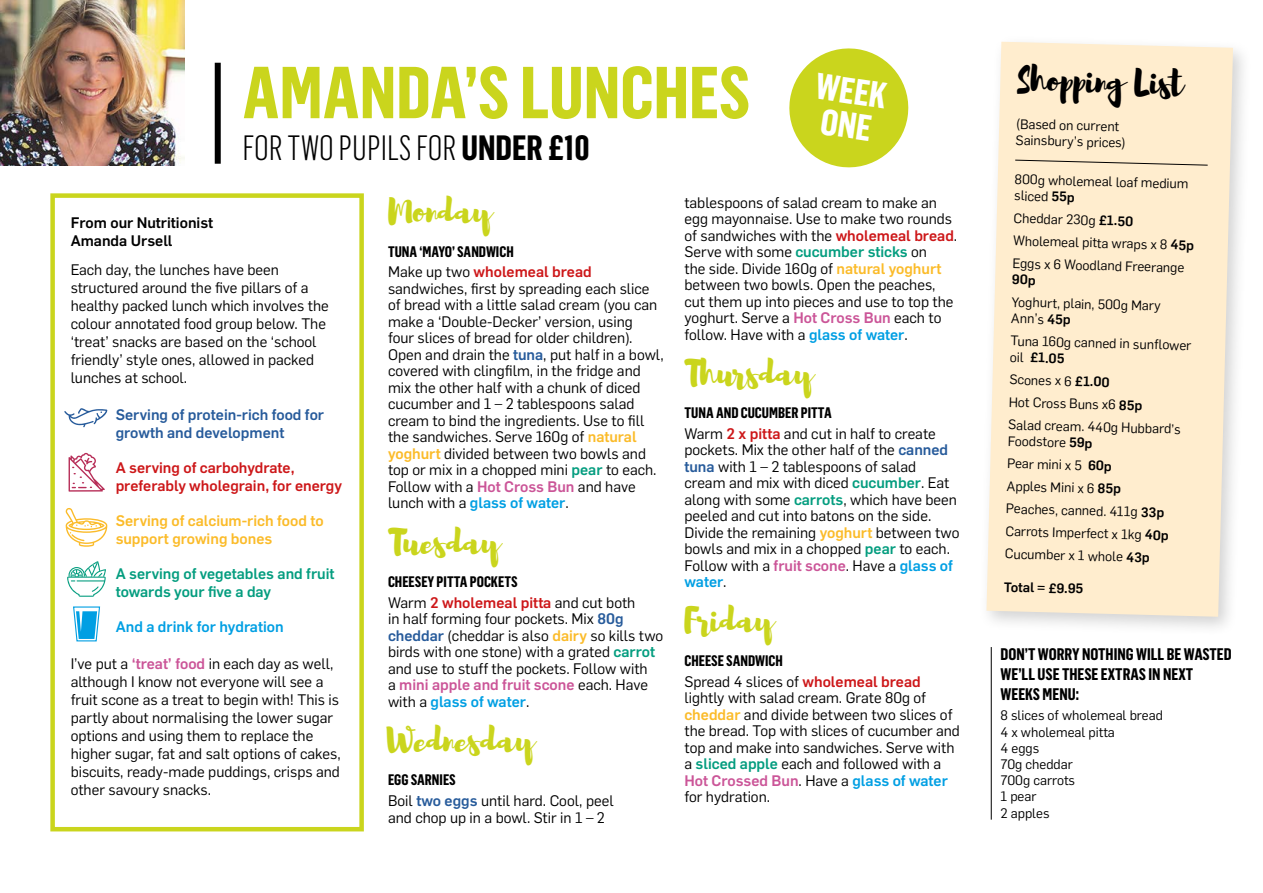
<style>
.page{position:relative;width:1263px;height:893px;background:#fff}
.page>*{position:absolute;margin:0;border:0;box-sizing:border-box;transform-origin:0 0}
.t1{font:700 72px "Flama Cond";color:#cad51d}
.t2{font:700 36px/34.5px "Flama Cond";color:#fff}
.t3{font:34.5px "Brusher";color:#cad51d}
.t4{font:300 34.5px "Flama Cond";color:#000}
.t5{font:34.5px "Brusher";color:#000}
.t6{font:700 16.5px/19.8px "Flama Cond";color:#000}
.t7{font:15px/16.5px "Flama";color:#000}
.t8{font:700 15px "Flama Cond";color:#000}
.t9{font:500 15px/18px "Flama";color:#cd1719}
.t10{font:500 15px/18px "Flama";color:#275b9b}
.t11{font:500 15px/18px "Flama";color:#049d7f}
.t12{font:500 15px/18px "Flama";color:#fbbb29}
.t13{font:500 15px/18px "Flama";color:#000}
.t14{font:500 15px "Flama";color:#009fe3}
.t15{font:13.5px/16.2px "Flama";color:#000}
.t16{font:500 13.5px "Flama";color:#000}
.s1{font-weight:700}
.s2{font-weight:500}
.s3{font-weight:500;color:#cd1719}
.s4{font-weight:500;color:#275b9b}
.s5{font-weight:500;color:#fbbb29}
.s6{font-weight:500;color:#049d7f}
.s7{font-weight:500;color:#cb5598}
.s8{font-weight:500;color:#009fe3}
</style>
<div class="page">
<div style="left:979px;top:34px;width:274px;height:603px;background:#000;opacity:.18"></div>
<svg style="left:986px;top:42px;width:247px;height:575px;background:#fdedd0"></svg>
<div style="left:50px;top:193px;width:314px;height:638px;border:4px solid #cad51d"></div>
<div style="left:215px;top:63px;width:6px;height:101px;background:#000"></div>
<img style="left:0;top:0;width:184px;height:166px">
<svg style="left:1014px;top:159px;width:194px;height:7px"></svg>
<svg style="left:789px;top:48px;width:120px;height:120px"></svg>
<hr style="left:991px;top:647px;width:1px;height:173px;background:#000">
<svg style="left:64px;top:408px;width:43px;height:19px"></svg>
<svg style="left:69px;top:453px;width:36px;height:39px"></svg>
<svg style="left:65px;top:508px;width:42px;height:39px"></svg>
<svg style="left:67px;top:561px;width:39px;height:36px"></svg>
<svg style="left:73px;top:606px;width:28px;height:36px"></svg>
<svg style="left:1013px;top:274px;width:22px;height:13px"></svg>
<h1 class="t1" style="left:242px;top:45px;width:509px">AMANDA’S LUNCHES</h1>
<h3 class="t4" style="left:242px;top:124px;width:349px">FOR TWO PUPILS FOR <span class="s1">UNDER £10</span></h3>
<h2 class="t2" style="left:819px;top:67px;width:73px;rotate:8deg">WEEK<br>ONE</h2>
<h3 class="t5" style="left:1018px;top:60px;width:168px;rotate:2deg">Shopping List</h3>
<p class="t15" style="left:1016px;top:114px;width:112px;rotate:2deg">(Based on current<br>Sainsbury’s prices)</p>
<p class="t15" style="left:1015px;top:169px;width:175px;line-height:16.8px;rotate:2deg">800g wholemeal loaf medium sliced <span class="s2">55p</span></p>
<p class="t15" style="left:1014px;top:206px;width:183px;line-height:22.4px;rotate:2deg">Cheddar 230g <span class="s2">£1.50<br></span>Wholemeal pitta wraps x 8 <span class="s2">45p<br></span>Eggs x 6 Woodland Freerange</p>
<p class="t15" style="left:1012px;top:292px;width:151px;line-height:16.6px;rotate:2deg">Yoghurt, plain, 500g Mary<br>Ann’s <span class="s2">45p</span></p>
<p class="t15" style="left:1011px;top:331px;width:182px;line-height:16.6px;rotate:2deg">Tuna 160g canned in sunfl ower oil <span class="s2">£1.05</span></p>
<p class="t15" style="left:1010px;top:367px;width:175px;line-height:22.4px;rotate:2deg">Scones x 6 <span class="s2">£1.00<br></span>Hot Cross Buns x6 <span class="s2">85p<br></span>Salad cream. 440g Hubbard’s</p>
<p class="t15" style="left:1008px;top:429px;width:165px;line-height:22.5px;rotate:2deg">Foodstore <span class="s2">59p<br></span>Pear mini x 5 <span class="s2">60p<br></span>Apples Mini x 6 <span class="s2">85p<br></span>Peaches, canned. 411g <span class="s2">33p<br></span>Carrots Imperfect x 1kg <span class="s2">40p<br></span>Cucumber x 1 whole <span class="s2">43p</span></p>
<p class="t16" style="left:1004px;top:576px;width:81px;rotate:2deg">Total = £9.95</p>
<h3 class="t3" style="left:388px;top:192px;width:105px">Monday</h3>
<p class="t8" style="left:388px;top:241px;width:127px">TUNA ‘MAYO’ SANDWICH</p>
<p class="t7" style="left:388px;top:263px;width:277px">Make up two <span class="s3">wholemeal bread </span>sandwiches, first by spreading each slice of bread with a little salad cream (you can make a ‘Double-Decker’ version, using<br>four slices of bread for older children).<br>Open and drain the <span class="s4">tuna</span>, put half in a bowl, covered with clingfilm, in the fridge and mix the other half with a chunk of diced cucumber and 1 – 2 tablespoons salad cream to bind the ingredients. Use to fill the sandwiches. Serve 160g of <span class="s5">natural yoghurt</span> divided between two bowls and top or mix in a chopped mini <span class="s6">pear</span> to each.<br>Follow with a <span class="s7">Hot Cross Bun</span> and have lunch with a <span class="s8">glass of water</span>.</p>
<h3 class="t3" style="left:388px;top:523px;width:113px">Tuesday</h3>
<p class="t8" style="left:388px;top:572px;width:131px">CHEESEY PITTA POCKETS</p>
<p class="t7" style="left:388px;top:593px;width:277px">Warm <span class="s3">2 wholemeal pitta</span> and cut both<br>in half forming four pockets. Mix <span class="s4">80g cheddar</span> (cheddar is also <span class="s5">dairy</span> so kills two birds with one stone) with a grated <span class="s6">carrot </span>and use to stuff the pockets. Follow with<br>a <span class="s7">mini apple and fruit scone</span> each. Have with a <span class="s8">glass of water</span>.</p>
<h3 class="t3" style="left:388px;top:721px;width:148px">Wednesday</h3>
<p class="t8" style="left:388px;top:770px;width:69px">EGG SARNIES</p>
<p class="t7" style="left:388px;top:792px;width:227px">Boil <span class="s4">two eggs</span> until hard. Cool, peel and chop up in a bowl. Stir in 1 – 2</p>
<p class="t7" style="left:684px;top:193px;width:274px">tablespoons of salad cream to make an egg mayonnaise. Use to make two rounds of sandwiches with the <span class="s3">wholemeal bread</span>.<br>Serve with some <span class="s6">cucumber sticks</span> on<br>the side. Divide 160g of <span class="s5">natural yoghurt </span>between two bowls. Open the peaches, cut them up into pieces and use to top the yoghurt. Serve a <span class="s7">Hot Cross Bun</span> each to follow. Have with a <span class="s8">glass of water</span>.</p>
<h3 class="t3" style="left:684px;top:354px;width:130px">Thursday</h3>
<p class="t8" style="left:684px;top:403px;width:149px">TUNA AND CUCUMBER PITTA</p>
<p class="t7" style="left:684px;top:425px;width:276px">Warm <span class="s3">2 x pitta</span> and cut in half to create pockets. Mix the other half of the <span class="s4">canned tuna</span> with 1 – 2 tablespoons of salad cream and mix with diced <span class="s6">cucumber</span>. Eat along with some <span class="s6">carrots</span>, which have been peeled and cut into batons on the side.<br>Divide the remaining <span class="s5">yoghurt</span> between two bowls and mix in a chopped <span class="s6">pear</span> to each.<br>Follow with a <span class="s7">fruit scone</span>. Have a <span class="s8">glass of water</span>.</p>
<h3 class="t3" style="left:684px;top:602px;width:90px">Friday</h3>
<p class="t8" style="left:684px;top:651px;width:100px">CHEESE SANDWICH</p>
<p class="t7" style="left:684px;top:672px;width:277px">Spread 4 slices of <span class="s3">wholemeal bread </span>lightly with salad cream. Grate 80g of <span class="s5">cheddar</span> and divide between two slices of the bread. Top with slices of cucumber and top and make into sandwiches. Serve with a <span class="s6">sliced apple</span> each and followed with a <span class="s7">Hot Crossed Bun</span>. Have a <span class="s8">glass of water </span>for hydration.</p>
<p class="t13" style="left:71px;top:213px;width:144px">From our Nutritionist<br>Amanda Ursell</p>
<p class="t7" style="left:71px;top:260px;width:260px;line-height:18px">Each day, the lunches have been structured around the five pillars of a healthy packed lunch which involves the colour annotated food group below. The ‘treat’ snacks are based on the ‘school friendly’ style ones, allowed in packed lunches at school.</p>
<p class="t10" style="left:116px;top:405px;width:210px">Serving of protein-rich food for growth and development</p>
<p class="t9" style="left:116px;top:458px;width:228px">A serving of carbohydrate, preferably wholegrain, for energy</p>
<p class="t12" style="left:116px;top:511px;width:209px">Serving of calcium-rich food to support growing bones</p>
<p class="t11" style="left:116px;top:564px;width:220px">A serving of vegetables and fruit towards your five a day</p>
<p class="t14" style="left:116px;top:615px;width:169px">And a drink for hydration</p>
<p class="t7" style="left:71px;top:654px;width:271px;line-height:18px">I’ve put a <span class="s7">‘treat’ food</span> in each day as well, although I know not everyone will see a fruit scone as a treat to begin with! This is partly about normalising the lower sugar options and using them to replace the higher sugar, fat and salt options of cakes, biscuits, ready-made puddings, crisps and other savoury snacks.</p>
<p class="t6" style="left:1000px;top:644px;width:233px">DON’T WORRY NOTHING WILL BE WASTED<br>WE’LL USE THESE EXTRAS IN NEXT<br>WEEKS MENU:</p>
<p class="t15" style="left:1000px;top:707px;width:164px">8 slices of wholemeal bread<br>4 x wholemeal pitta<br>4 eggs<br>70g cheddar<br>700g carrots<br>1 pear<br>2 apples</p>
</div>
